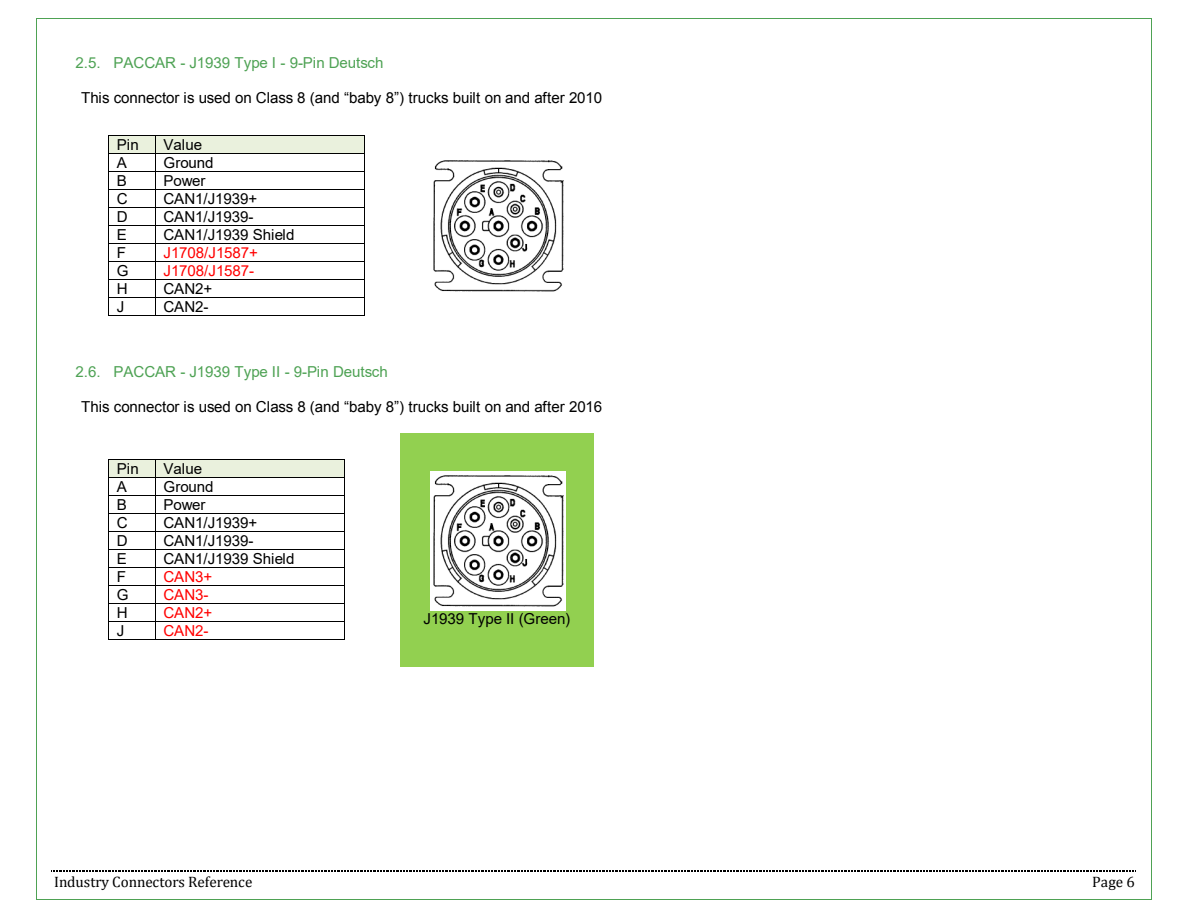
<style>
.page{position:relative;width:1188px;height:918px;background:#fff}
.page>*{position:absolute;margin:0;border:0;box-sizing:border-box;transform-origin:0 0}
.t1{font:15.15px "Arial";letter-spacing:-.01em;color:#000}
.t2{font:15.15px "Arial";letter-spacing:-.01em;color:#000}
.t3{font:15.15px "Arial";letter-spacing:-.01em;color:#4ea254}
.t4{font:15.15px "Arial";letter-spacing:-.01em;color:#f00}
.t5{font:15.15px "Cambria";letter-spacing:-.005em;color:#000}
</style>
<div class="page">
<svg style="left:53px;top:870px;width:1083px;height:1px"></svg>
<div style="left:109px;top:136px;width:8px;height:17px;background:#eaf1dd"></div>
<div style="left:147px;top:136px;width:8px;height:17px;background:#eaf1dd"></div>
<div style="left:117px;top:136px;width:30px;height:17px;background:#eaf1dd"></div>
<div style="left:156px;top:136px;width:7px;height:17px;background:#eaf1dd"></div>
<div style="left:356px;top:136px;width:8px;height:17px;background:#eaf1dd"></div>
<div style="left:163px;top:136px;width:193px;height:17px;background:#eaf1dd"></div>
<hr style="left:109px;top:135px;width:46px;height:1px;background:#000">
<hr style="left:156px;top:135px;width:208px;height:1px;background:#000">
<hr style="left:109px;top:153px;width:46px;height:1px;background:#000">
<hr style="left:156px;top:153px;width:208px;height:1px;background:#000">
<hr style="left:109px;top:171px;width:46px;height:1px;background:#000">
<hr style="left:156px;top:171px;width:208px;height:1px;background:#000">
<hr style="left:109px;top:189px;width:46px;height:1px;background:#000">
<hr style="left:156px;top:189px;width:208px;height:1px;background:#000">
<hr style="left:109px;top:207px;width:46px;height:1px;background:#000">
<hr style="left:156px;top:207px;width:208px;height:1px;background:#000">
<hr style="left:109px;top:225px;width:46px;height:1px;background:#000">
<hr style="left:156px;top:225px;width:208px;height:1px;background:#000">
<hr style="left:109px;top:243px;width:46px;height:1px;background:#000">
<hr style="left:156px;top:243px;width:208px;height:1px;background:#000">
<hr style="left:109px;top:261px;width:46px;height:1px;background:#000">
<hr style="left:156px;top:261px;width:208px;height:1px;background:#000">
<hr style="left:109px;top:279px;width:46px;height:1px;background:#000">
<hr style="left:156px;top:279px;width:208px;height:1px;background:#000">
<hr style="left:109px;top:297px;width:46px;height:1px;background:#000">
<hr style="left:156px;top:297px;width:208px;height:1px;background:#000">
<svg style="left:108px;top:135px;width:1px;height:181px"></svg>
<hr style="left:109px;top:316px;width:46px;height:1px;background:#000">
<svg style="left:155px;top:135px;width:1px;height:181px"></svg>
<hr style="left:156px;top:316px;width:208px;height:1px;background:#000">
<svg style="left:364px;top:135px;width:1px;height:181px"></svg>
<div style="left:109px;top:460px;width:8px;height:17px;background:#eaf1dd"></div>
<div style="left:147px;top:460px;width:8px;height:17px;background:#eaf1dd"></div>
<div style="left:117px;top:460px;width:30px;height:17px;background:#eaf1dd"></div>
<div style="left:156px;top:460px;width:7px;height:17px;background:#eaf1dd"></div>
<div style="left:336px;top:460px;width:8px;height:17px;background:#eaf1dd"></div>
<div style="left:163px;top:460px;width:173px;height:17px;background:#eaf1dd"></div>
<hr style="left:109px;top:459px;width:46px;height:1px;background:#000">
<hr style="left:156px;top:459px;width:188px;height:1px;background:#000">
<hr style="left:109px;top:477px;width:46px;height:1px;background:#000">
<hr style="left:156px;top:477px;width:188px;height:1px;background:#000">
<hr style="left:109px;top:495px;width:46px;height:1px;background:#000">
<hr style="left:156px;top:495px;width:188px;height:1px;background:#000">
<hr style="left:109px;top:513px;width:46px;height:1px;background:#000">
<hr style="left:156px;top:513px;width:188px;height:1px;background:#000">
<hr style="left:109px;top:531px;width:46px;height:1px;background:#000">
<hr style="left:156px;top:531px;width:188px;height:1px;background:#000">
<hr style="left:109px;top:549px;width:46px;height:1px;background:#000">
<hr style="left:156px;top:549px;width:188px;height:1px;background:#000">
<hr style="left:109px;top:567px;width:46px;height:1px;background:#000">
<hr style="left:156px;top:567px;width:188px;height:1px;background:#000">
<hr style="left:109px;top:585px;width:46px;height:1px;background:#000">
<hr style="left:156px;top:585px;width:188px;height:1px;background:#000">
<hr style="left:109px;top:603px;width:46px;height:1px;background:#000">
<hr style="left:156px;top:603px;width:188px;height:1px;background:#000">
<hr style="left:109px;top:621px;width:46px;height:1px;background:#000">
<hr style="left:156px;top:621px;width:188px;height:1px;background:#000">
<svg style="left:108px;top:459px;width:1px;height:181px"></svg>
<hr style="left:109px;top:639px;width:46px;height:1px;background:#000">
<svg style="left:155px;top:459px;width:1px;height:181px"></svg>
<hr style="left:156px;top:639px;width:188px;height:1px;background:#000">
<svg style="left:344px;top:459px;width:1px;height:181px"></svg>
<div style="left:400px;top:433px;width:194px;height:38px;background:#92d050"></div>
<div style="left:400px;top:471px;width:9px;height:157px;background:#92d050"></div>
<div style="left:585px;top:471px;width:9px;height:157px;background:#92d050"></div>
<div style="left:400px;top:628px;width:194px;height:38px;background:#92d050"></div>
<div style="left:409px;top:471px;width:176px;height:140px;background:#92d050"></div>
<div style="left:409px;top:611px;width:176px;height:17px;background:#92d050"></div>
<img style="left:433px;top:160px;width:131px;height:132px">
<img style="left:430px;top:471px;width:135px;height:140px">
<hr style="left:37px;top:18px;width:1115px;height:1px;background:#4ea254">
<hr style="left:36px;top:19px;width:1px;height:881px;background:#4ea254">
<hr style="left:1152px;top:19px;width:1px;height:881px;background:#4ea254">
<hr style="left:37px;top:900px;width:1115px;height:1px;background:#4ea254">
<p class="t3" style="left:76px;top:52px;width:309px">2.5. PACCAR - J1939 Type I - 9-Pin Deutsch</p>
<p class="t2" style="left:81px;top:87px;width:523px">This connector is used on Class 8 (and “baby 8”) trucks built on and after 2010</p>
<p class="t1" style="left:117px;top:134px;width:24px">Pin</p>
<p class="t1" style="left:163px;top:134px;width:40px">Value</p>
<p class="t1" style="left:117px;top:152px;width:12px">A</p>
<p class="t1" style="left:163px;top:152px;width:52px">Ground</p>
<p class="t1" style="left:117px;top:170px;width:12px">B</p>
<p class="t1" style="left:163px;top:170px;width:44px">Power</p>
<p class="t1" style="left:117px;top:188px;width:12px">C</p>
<p class="t1" style="left:163px;top:188px;width:95px">CAN1/J1939+</p>
<p class="t1" style="left:117px;top:206px;width:12px">D</p>
<p class="t1" style="left:163px;top:206px;width:92px">CAN1/J1939-</p>
<p class="t1" style="left:117px;top:224px;width:12px">E</p>
<p class="t1" style="left:163px;top:224px;width:133px">CAN1/J1939 Shield</p>
<p class="t1" style="left:117px;top:242px;width:11px">F</p>
<p class="t4" style="left:163px;top:242px;width:96px">J1708/J1587+</p>
<p class="t1" style="left:117px;top:260px;width:13px">G</p>
<p class="t4" style="left:163px;top:260px;width:92px">J1708/J1587-</p>
<p class="t1" style="left:117px;top:278px;width:12px">H</p>
<p class="t1" style="left:163px;top:278px;width:50px">CAN2+</p>
<p class="t1" style="left:117px;top:296px;width:9px">J</p>
<p class="t1" style="left:163px;top:296px;width:47px">CAN2-</p>
<p class="t3" style="left:76px;top:361px;width:314px">2.6. PACCAR - J1939 Type II - 9-Pin Deutsch</p>
<p class="t2" style="left:81px;top:397px;width:523px">This connector is used on Class 8 (and “baby 8”) trucks built on and after 2016</p>
<p class="t1" style="left:117px;top:458px;width:24px">Pin</p>
<p class="t1" style="left:163px;top:458px;width:40px">Value</p>
<p class="t1" style="left:117px;top:476px;width:12px">A</p>
<p class="t1" style="left:163px;top:476px;width:52px">Ground</p>
<p class="t1" style="left:117px;top:494px;width:12px">B</p>
<p class="t1" style="left:163px;top:494px;width:44px">Power</p>
<p class="t1" style="left:117px;top:512px;width:12px">C</p>
<p class="t1" style="left:163px;top:512px;width:95px">CAN1/J1939+</p>
<p class="t1" style="left:117px;top:530px;width:12px">D</p>
<p class="t1" style="left:163px;top:530px;width:92px">CAN1/J1939-</p>
<p class="t1" style="left:117px;top:548px;width:12px">E</p>
<p class="t1" style="left:163px;top:548px;width:133px">CAN1/J1939 Shield</p>
<p class="t1" style="left:117px;top:566px;width:11px">F</p>
<p class="t4" style="left:163px;top:566px;width:50px">CAN3+</p>
<p class="t1" style="left:117px;top:584px;width:13px">G</p>
<p class="t4" style="left:163px;top:584px;width:47px">CAN3-</p>
<p class="t1" style="left:117px;top:602px;width:12px">H</p>
<p class="t4" style="left:163px;top:602px;width:50px">CAN2+</p>
<p class="t1" style="left:117px;top:620px;width:9px">J</p>
<p class="t4" style="left:163px;top:620px;width:47px">CAN2-</p>
<p class="t1" style="left:423px;top:609px;width:148px">J1939 Type II (Green)</p>
<p class="t5" style="left:54px;top:873px;width:200px">Industry Connectors Reference</p>
<p class="t5" style="left:1092px;top:873px;width:44px">Page 6</p>
</div>
